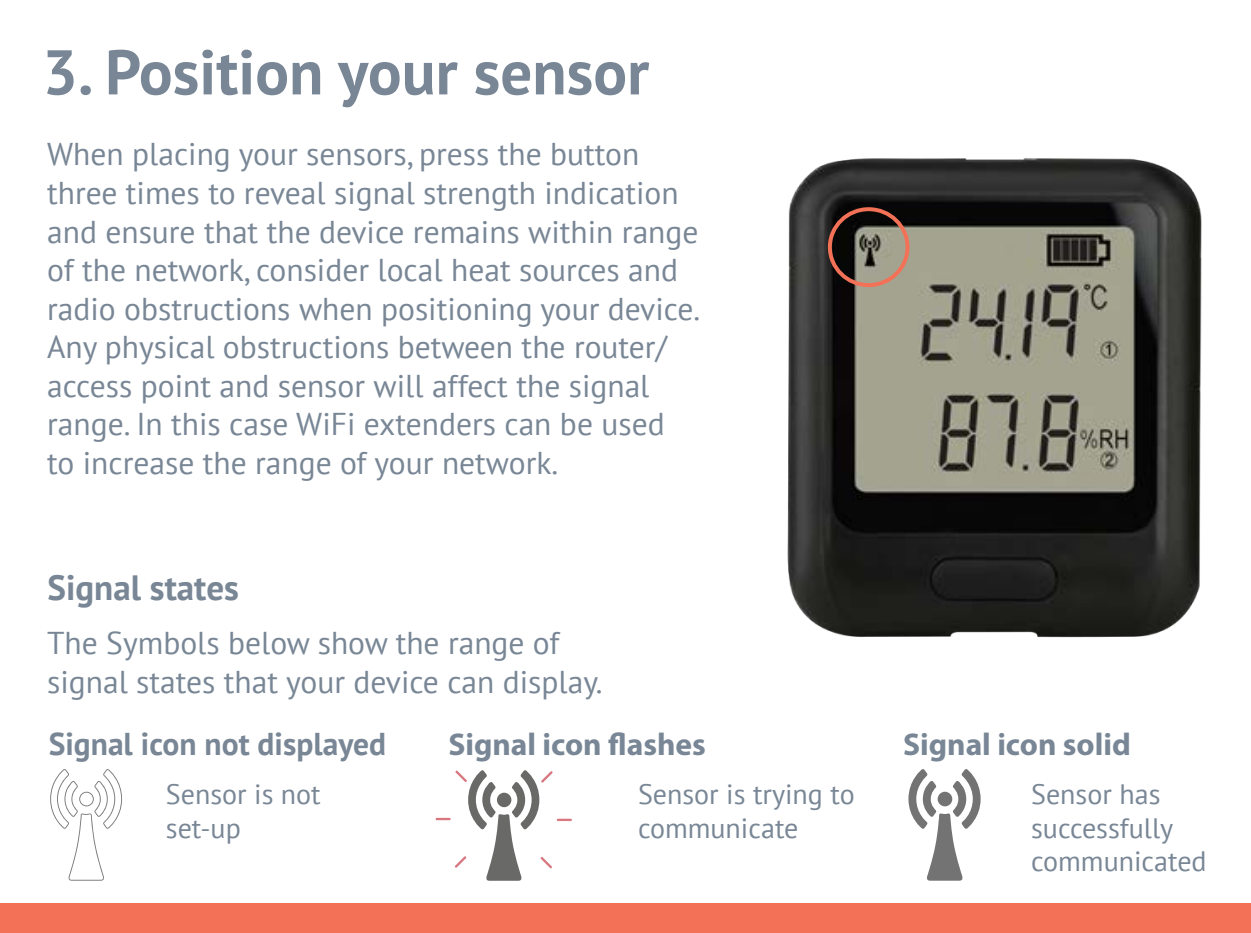
<style>
.page{position:relative;width:1251px;height:933px;background:#fff}
.page>*{position:absolute;margin:0;border:0;box-sizing:border-box;transform-origin:0 0}
.t1{font:700 63px "PT Sans";color:#788695}
.t2{font:700 35px "PT Sans";color:#788695}
.t3{font:31.5px/38.5px "PT Sans";color:#788695}
.t4{font:700 31.5px "Myriad Pro";color:#788695}
.t5{font:700 31.5px "PT Sans";color:#788695}
.t6{font:28px/33.6px "PT Sans";color:#788695}
</style>
<div class="page">
<svg style="left:435px;top:770px;width:136px;height:110px"></svg>
<svg style="left:908px;top:769px;width:72px;height:111px"></svg>
<svg style="left:937px;top:791px;width:15px;height:15px"></svg>
<svg style="left:50px;top:769px;width:72px;height:111px"></svg>
<img style="left:787px;top:158px;width:415px;height:480px">
<div style="left:827px;top:207px;width:82px;height:80px;border:4px solid #f37257;border-radius:50%"></div>
<div style="left:0;top:903px;width:1250px;height:30px;background:#f37257"></div>
<p class="t1" style="left:42px;top:30px;width:608px">3. Position your sensor</p>
<p class="t3" style="left:47px;top:134px;width:654px">When placing your sensors, press the button three times to reveal signal strength indication and ensure that the device remains within range of the network, consider local heat sources and radio obstructions when positioning your device.<br>Any physical obstructions between the router/ access point and sensor will affect the signal range. In this case WiFi extenders can be used<br>to increase the range of your network.</p>
<p class="t2" style="left:48px;top:564px;width:193px">Signal states</p>
<p class="t3" style="left:47px;top:623px;width:557px">The Symbols below show the range of signal states that your device can display.</p>
<p class="t5" style="left:49px;top:723px;width:339px">Signal icon not displayed</p>
<p class="t4" style="left:448px;top:724px;width:259px">Signal icon flashes</p>
<p class="t4" style="left:902px;top:724px;width:229px">Signal icon solid</p>
<p class="t6" style="left:166px;top:776px;width:156px">Sensor is not set-up</p>
<p class="t6" style="left:638px;top:776px;width:218px">Sensor is trying to communicate</p>
<p class="t6" style="left:1030px;top:776px;width:177px">Sensor has successfully communicated</p>
</div>
